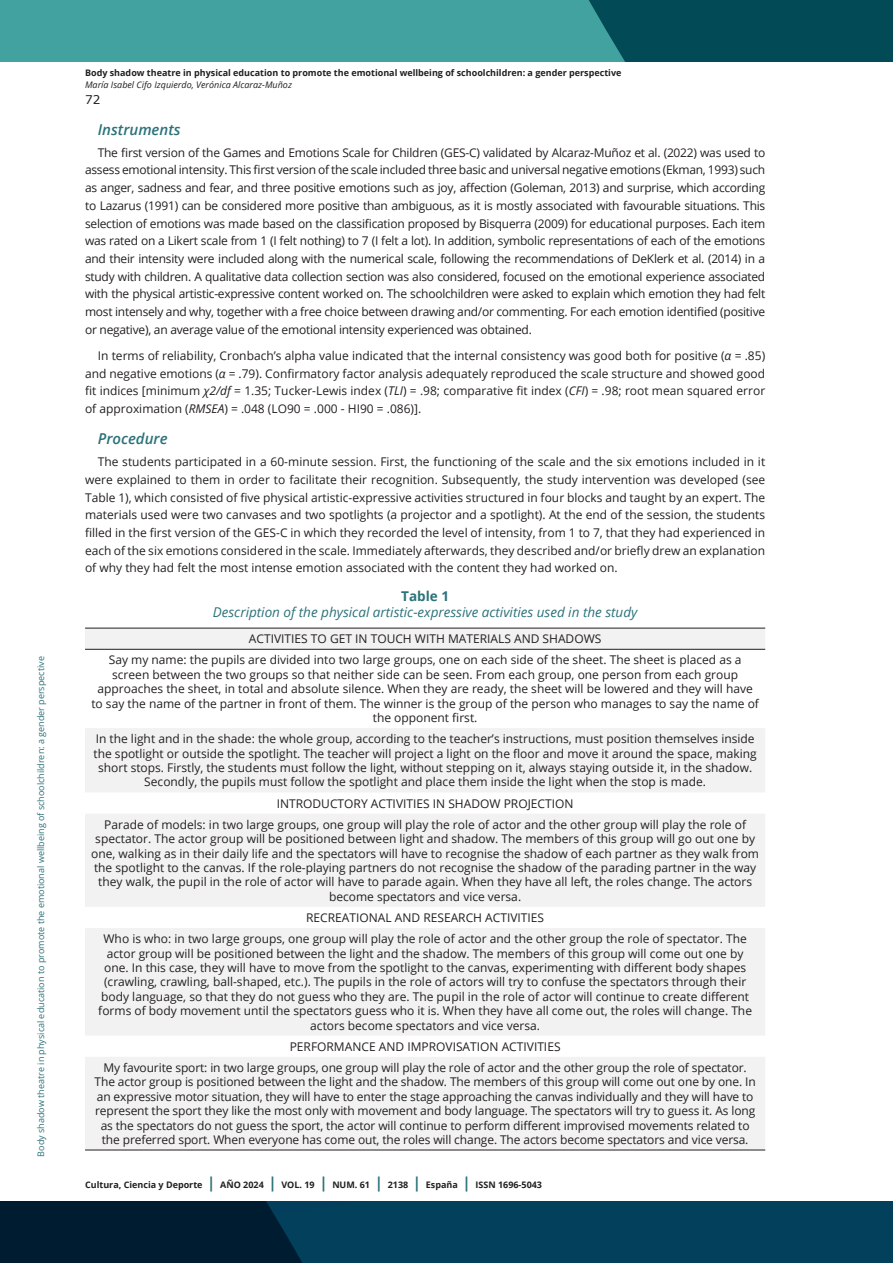
<style>
.page{position:relative;width:893px;height:1263px;background:#fff}
.page>*{position:absolute;margin:0;border:0;box-sizing:border-box;transform-origin:0 0}
.subtitulo_2_H3{font:italic 600 15px "Open Sans";color:#2c727a}
.titulo_tablas_imagen{font:italic 13.5px "Open Sans";color:#2c727a}
.titulo_tablas_imagen-2{font:700 13.5px "Open Sans";color:#2c727a}
.Cuerpo_tablas{font:12px/14.4px "Open Sans";color:#231f20;text-align:center}
.Cuerpo_de_texto_P{font:12px/17.7px "Open Sans";color:#231f20;text-align:justify}
.t1{font:12px "Verdana";color:#231f20}
.t2{font:700 9px "Open Sans";color:#231f20}
.t3{font:9px "Open Sans";color:#2c727a}
.t4{font:italic 9px "Open Sans";color:#231f20}
.s1{font-style:italic}
.s2{font-size:15px;color:#2c727a}
</style>
<div class="page">
<svg style="left:0;top:1201px;width:893px;height:62px;background:#02344e"></svg>
<div style="left:0;top:0;width:893px;height:62px;background:#41a29f"></div>
<div style="left:589px;top:0;width:304px;height:62px;background:#024a56"></div>
<svg style="left:85px;top:629px;width:680px;height:520px;fill:#f2f2f2"></svg>
<hr style="left:85px;top:628px;width:680px;height:1px;background:#231f20">
<hr style="left:85px;top:649px;width:680px;height:1px;background:#231f20">
<hr style="left:85px;top:1149px;width:680px;height:1px;background:#231f20">
<p class="t3" style="left:35px;top:1156px;width:502px;rotate:-90deg">Body shadow theatre in physical education to promote the emotional wellbeing of schoolchildren: a gender perspective</p>
<p class="t2" style="left:85px;top:67px;width:538px">Body shadow theatre in physical education to promote the emotional wellbeing of schoolchildren: a gender perspective</p>
<p class="t4" style="left:85px;top:79px;width:208px">María Isabel Cifo Izquierdo, Verónica Alcaraz-Muñoz</p>
<p class="t1" style="left:85px;top:91px;width:17px">72</p>
<p class="subtitulo_2_H3" style="left:98px;top:119px;width:84px">Instruments</p>
<p class="Cuerpo_de_texto_P" style="left:85px;top:143px;width:682px;text-indent:13px">The first version of the Games and Emotions Scale for Children (GES-C) validated by Alcaraz-Muñoz et al. (2022) was used to assess emotional intensity. This first version of the scale included three basic and universal negative emotions (Ekman, 1993) such as anger, sadness and fear, and three positive emotions such as joy, affection (Goleman, 2013) and surprise, which according to Lazarus (1991) can be considered more positive than ambiguous, as it is mostly associated with favourable situations. This selection of emotions was made based on the classification proposed by Bisquerra (2009) for educational purposes. Each item was rated on a Likert scale from 1 (I felt nothing) to 7 (I felt a lot). In addition, symbolic representations of each of the emotions and their intensity were included along with the numerical scale, following the recommendations of DeKlerk et al. (2014) in a study with children. A qualitative data collection section was also considered, focused on the emotional experience associated with the physical artistic-expressive content worked on. The schoolchildren were asked to explain which emotion they had felt most intensely and why, together with a free choice between drawing and/or commenting. For each emotion identified (positive or negative), an average value of the emotional intensity experienced was obtained.</p>
<p class="Cuerpo_de_texto_P" style="left:85px;top:346px;width:682px;text-indent:13px">In terms of reliability, Cronbach’s alpha value indicated that the internal consistency was good both for positive (<span class="s1">α</span> = .85) and negative emotions (<span class="s1">α</span> = .79). Confirmatory factor analysis adequately reproduced the scale structure and showed good fit indices [minimum <span class="s1">χ2/df</span> = 1.35; Tucker-Lewis index (<span class="s1">TLI</span>) = .98; comparative fit index (<span class="s1">CFI</span>) = .98; root mean squared error of approximation (<span class="s1">RMSEA</span>) = .048 (LO90 = .000 - HI90 = .086)].</p>
<p class="subtitulo_2_H3" style="left:98px;top:428px;width:71px">Procedure</p>
<p class="Cuerpo_de_texto_P" style="left:85px;top:453px;width:682px;text-indent:13px">The students participated in a 60-minute session. First, the functioning of the scale and the six emotions included in it were explained to them in order to facilitate their recognition. Subsequently, the study intervention was developed (see Table 1), which consisted of five physical artistic-expressive activities structured in four blocks and taught by an expert. The materials used were two canvases and two spotlights (a projector and a spotlight). At the end of the session, the students filled in the first version of the GES-C in which they recorded the level of intensity, from 1 to 7, that they had experienced in each of the six emotions considered in the scale. Immediately afterwards, they described and/or briefly drew an explanation of why they had felt the most intense emotion associated with the content they had worked on.</p>
<p class="titulo_tablas_imagen-2" style="left:401px;top:587px;width:49px">Table 1</p>
<p class="titulo_tablas_imagen" style="left:213px;top:603px;width:426px">Description of the physical artistic-expressive activities used in the study</p>
<p class="Cuerpo_tablas" style="left:249px;top:631px;width:354px">ACTIVITIES TO GET IN TOUCH WITH MATERIALS AND SHADOWS</p>
<p class="Cuerpo_tablas" style="left:91px;top:653px;width:669px">Say my name: the pupils are divided into two large groups, one on each side of the sheet. The sheet is placed as a screen between the two groups so that neither side can be seen. From each group, one person from each group approaches the sheet, in total and absolute silence. When they are ready, the sheet will be lowered and they will have to say the name of the partner in front of them. The winner is the group of the person who manages to say the name of the opponent first.</p>
<p class="Cuerpo_tablas" style="left:94px;top:731px;width:665px">In the light and in the shade: the whole group, according to the teacher’s instructions, must position themselves inside the spotlight or outside the spotlight. The teacher will project a light on the floor and move it around the space, making short stops. Firstly, the students must follow the light, without stepping on it, always staying outside it, in the shadow.<br>Secondly, the pupils must follow the spotlight and place them inside the light when the stop is made.</p>
<p class="Cuerpo_tablas" style="left:277px;top:796px;width:298px">INTRODUCTORY ACTIVITIES IN SHADOW PROJECTION</p>
<p class="Cuerpo_tablas" style="left:91px;top:817px;width:669px">Parade of models: in two large groups, one group will play the role of actor and the other group will play the role of spectator. The actor group will be positioned between light and shadow. The members of this group will go out one by one, walking as in their daily life and the spectators will have to recognise the shadow of each partner as they walk from the spotlight to the canvas. If the role-playing partners do not recognise the shadow of the parading partner in the way they walk, the pupil in the role of actor will have to parade again. When they have all left, the roles change. The actors become spectators and vice versa.</p>
<p class="Cuerpo_tablas" style="left:306px;top:910px;width:239px">RECREATIONAL AND RESEARCH ACTIVITIES</p>
<p class="Cuerpo_tablas" style="left:98px;top:931px;width:655px">Who is who: in two large groups, one group will play the role of actor and the other group the role of spectator. The actor group will be positioned between the light and the shadow. The members of this group will come out one by one. In this case, they will have to move from the spotlight to the canvas, experimenting with different body shapes (crawling, crawling, ball-shaped, etc.). The pupils in the role of actors will try to confuse the spectators through their body language, so that they do not guess who they are. The pupil in the role of actor will continue to create different forms of body movement until the spectators guess who it is. When they have all come out, the roles will change. The actors become spectators and vice versa.</p>
<p class="Cuerpo_tablas" style="left:290px;top:1039px;width:272px">PERFORMANCE AND IMPROVISATION ACTIVITIES</p>
<p class="Cuerpo_tablas" style="left:95px;top:1060px;width:663px">My favourite sport: in two large groups, one group will play the role of actor and the other group the role of spectator.<br>The actor group is positioned between the light and the shadow. The members of this group will come out one by one. In an expressive motor situation, they will have to enter the stage approaching the canvas individually and they will have to represent the sport they like the most only with movement and body language. The spectators will try to guess it. As long as the spectators do not guess the sport, the actor will continue to perform different improvised movements related to the preferred sport. When everyone has come out, the roles will change. The actors become spectators and vice versa.</p>
<p class="t2" style="left:85px;top:1179px;width:458px">Cultura, Ciencia y Deporte <span class="s2">|</span> AÑO 2024 <span class="s2">|</span> VOL. 19 <span class="s2">|</span> NUM. 61 <span class="s2">|</span> 2138 <span class="s2">|</span> España <span class="s2">|</span> ISSN 1696-5043</p>
</div>
